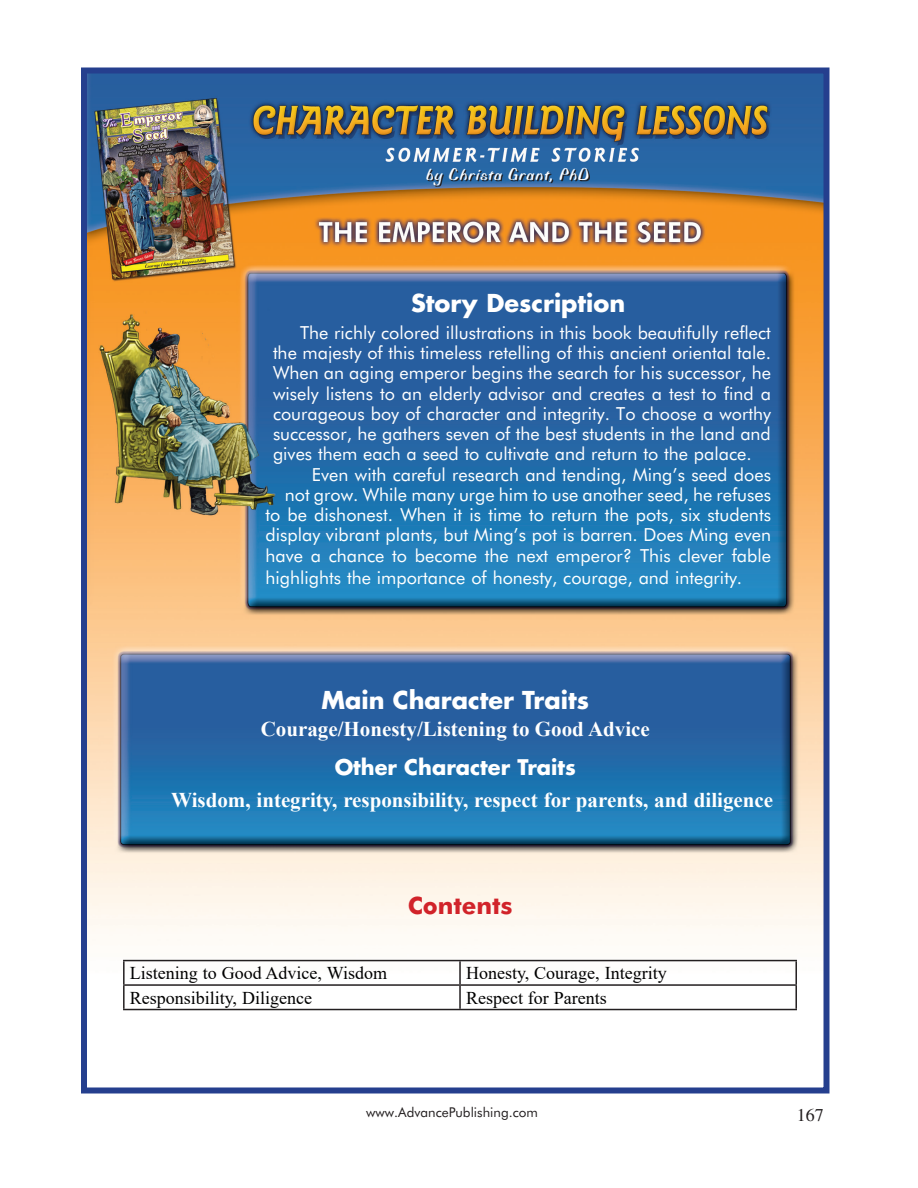
<style>
.page{position:relative;width:918px;height:1188px;background:#fff}
.page>*{position:absolute;margin:0;border:0;box-sizing:border-box;transform-origin:0 0}
.Heading_1{font:700 24px "Futura";color:#fff}
.Heading{font:700 24px "Futura";color:#fff}
.t1{font:700 24px "Futura BT";color:#d1232a}
.Heading_1-2{font:700 21px "Times New Roman";color:#fff}
.Heading_1-3{font:700 21px "Futura";color:#fff}
.t2{font:18px/20.2px "Futura BT";color:#fff;text-align:justify}
.t3{font:18px "Times New Roman";color:#000}
.t4{font:18px "Biffo";letter-spacing:.05em;color:#fff}
.t5{font:18px "Times";color:#231f20}
.t6{font:13.5px "Futura BT";color:#231f20}
</style>
<div class="page">
<img style="left:88px;top:75px;width:735px;height:936px">
<div style="left:81px;top:68px;width:749px;height:1026px;border:6px solid #253f8e"></div>
<hr style="left:123px;top:960px;width:337px;height:1px;background:#231f20">
<hr style="left:123px;top:961px;width:2px;height:23px;background:#231f20">
<hr style="left:460px;top:960px;width:337px;height:1px;background:#231f20">
<hr style="left:459px;top:961px;width:2px;height:23px;background:#231f20">
<hr style="left:795px;top:961px;width:2px;height:23px;background:#231f20">
<hr style="left:123px;top:984px;width:337px;height:2px;background:#231f20">
<hr style="left:123px;top:986px;width:2px;height:23px;background:#231f20">
<hr style="left:460px;top:984px;width:337px;height:2px;background:#231f20">
<hr style="left:459px;top:986px;width:2px;height:23px;background:#231f20">
<hr style="left:795px;top:986px;width:2px;height:23px;background:#231f20">
<hr style="left:123px;top:1009px;width:337px;height:1px;background:#231f20">
<hr style="left:460px;top:1009px;width:337px;height:1px;background:#231f20">
<svg style="left:428px;top:169px;width:162px;height:18px;background:#2f6092"></svg>
<p class="t4" style="left:426px;top:163px;width:165px">by Christa Grant, PhD</p>
<p class="Heading" style="left:411px;top:286px;width:216px">Story Description</p>
<p class="t2" style="left:273px;top:322px;width:500px;text-indent:27px">The richly colored illustrations in this book beautifully reflect the majesty of this timeless retelling of this ancient oriental tale.<br>When an aging emperor begins the search for his successor, he wisely listens to an elderly advisor and creates a test to find a courageous boy of character and integrity. To choose a worthy successor, he gathers seven of the best students in the land and gives them each a seed to cultivate and return to the palace.</p>
<p class="t2" style="left:266px;top:464px;width:507px;text-align:right">Even with careful research and tending, Ming’s seed does<br>not grow. While many urge him to use another seed, he refuses to be dishonest. When it is time to return the pots, six students display vibrant plants, but Ming’s pot is barren. Does Ming even have a chance to become the next emperor? This clever fable</p>
<p class="t2" style="left:266px;top:567px;width:478px">highlights the importance of honesty, courage, and integrity.</p>
<p class="Heading_1" style="left:322px;top:684px;width:269px">Main Character Traits</p>
<p class="Heading_1-2" style="left:261px;top:714px;width:391px">Courage/Honesty/Listening to Good Advice</p>
<p class="Heading_1-3" style="left:335px;top:753px;width:243px">Other Character Traits</p>
<p class="Heading_1-2" style="left:171px;top:785px;width:604px">Wisdom, integrity, responsibility, respect for parents, and diligence</p>
<p class="t1" style="left:408px;top:891px;width:106px">Contents</p>
<p class="t3" style="left:130px;top:960px;width:259px">Listening to Good Advice, Wisdom</p>
<p class="t3" style="left:466px;top:960px;width:202px">Honesty, Courage, Integrity</p>
<p class="t3" style="left:130px;top:985px;width:184px">Responsibility, Diligence</p>
<p class="t3" style="left:466px;top:985px;width:142px">Respect for Parents</p>
<p class="t6" style="left:366px;top:1104px;width:173px">www.AdvancePublishing.com</p>
<p class="t5" style="left:797px;top:1105px;width:28px">167</p>
</div>
